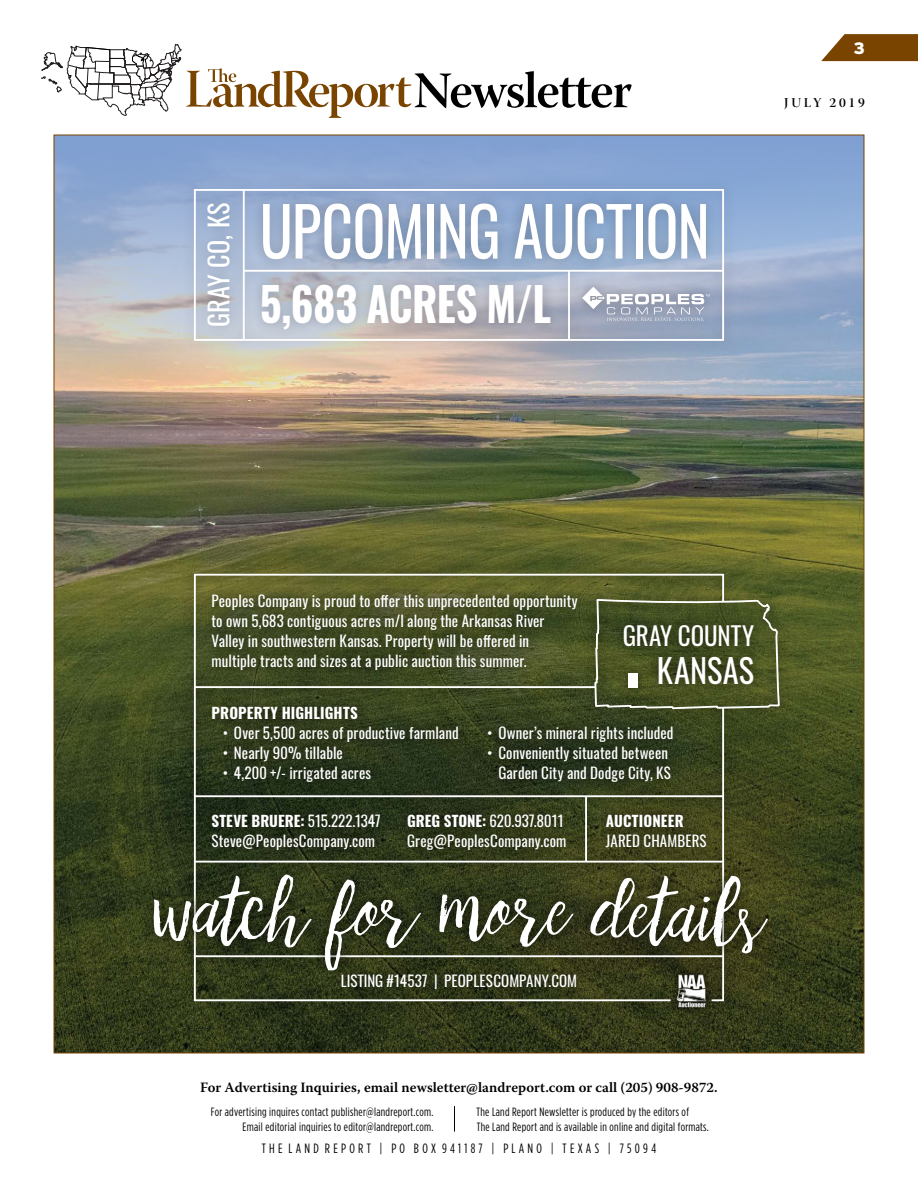
<style>
.page{position:relative;width:918px;height:1188px;background:#fff}
.page>*{position:absolute;margin:0;border:0;box-sizing:border-box;transform-origin:0 0}
.t1{font:130.5px "Anatalia script";color:#fff;scale:1.1 1}
.t2{font:67.35px "Oswald";letter-spacing:-.015em;color:#fff;scale:.91 1}
.t3{font:51px "Warnock Pro Semibold Subh";letter-spacing:-.025em;color:#000}
.t4{font:700 46.8px "Oswald";letter-spacing:-.015em;color:#fff;scale:.91 1}
.t5{font:32.55px "Oswald";letter-spacing:.005em;color:#fff}
.t6{font:26.25px "Oswald";letter-spacing:.005em;color:#fff}
.t7{font:25.05px "Oswald";color:#fff}
.t8{font:900 16.5px "Interstate";color:#fff}
.t9{font:15px/20px "Oswald";letter-spacing:.01em;color:#fff}
.t10{font:700 15px "Oswald";letter-spacing:.01em;color:#fff}
.t11{font:600 14.25px "Warnock Pro";color:#000}
.t12{font:condensed 13.5px "Gotham HTF";color:#000}
.t13{font:13.5px "Warnock Pro Semibold Disp";letter-spacing:.2em;color:#000}
.t14{font:condensed 12px/14.4px "Gotham HTF";letter-spacing:.025em;color:#000;text-align:right}
.s1{font-weight:700}
.s2{font-size:124.05px}
.s3{font-size:117.45px}
</style>
<div class="page">
<svg style="left:454px;top:1106px;width:1px;height:26px"></svg>
<svg style="left:41px;top:44px;width:371px;height:74px"></svg>
<svg style="left:821px;top:34px;width:97px;height:27px;background:#895b20"></svg>
<img style="left:56px;top:392px;width:806px;height:659px">
<svg style="left:56px;top:137px;width:806px;height:255px;background:#a4b0c7"></svg>
<div style="left:181px;top:177px;width:556px;height:177px;background:#000;opacity:.25"></div>
<div style="left:194px;top:189px;width:530px;height:152px;border:2px solid #fff"></div>
<hr style="left:243px;top:190px;width:2px;height:150px;background:#fff">
<hr style="left:244px;top:270px;width:479px;height:2px;background:#fff">
<hr style="left:568px;top:271px;width:2px;height:69px;background:#fff">
<div style="left:181px;top:561px;width:611px;height:453px;background:#000;opacity:.75"></div>
<svg style="left:193px;top:573px;width:532px;height:429px;background:#3a4322"></svg>
<hr style="left:195px;top:795px;width:528px;height:2px;background:#fff">
<hr style="left:195px;top:686px;width:401px;height:2px;background:#fff">
<hr style="left:585px;top:796px;width:2px;height:66px;background:#fff">
<hr style="left:195px;top:861px;width:528px;height:2px;background:#fff">
<svg style="left:593px;top:598px;width:188px;height:404px;background:#444c26"></svg>
<div style="left:141px;top:863px;width:638px;height:120px;background:#000;opacity:.75"></div>
<div style="left:668px;top:966px;width:46px;height:50px;background:#000;opacity:.75"></div>
<img style="left:676px;top:973px;width:31px;height:36px">
<h3 class="t3" style="left:414px;top:60px;width:220px">Newsletter</h3>
<h3 class="t6" style="left:201px;top:327px;width:126px;rotate:-90deg">GRAY CO, KS</h3>
<h2 class="t2" style="left:260px;top:185px;width:496px">UPCOMING AUCTION</h2>
<h3 class="t4" style="left:260px;top:272px;width:322px">5,683 ACRES M/L</h3>
<p class="t8" style="left:853px;top:39px;width:13px">3</p>
<p class="t13" style="left:784px;top:95px;width:82px">JULY 2019</p>
<p class="t9" style="left:211px;top:591px;width:368px">Peoples Company is proud to offer this unprecedented opportunity to own 5,683 contiguous acres m/l along the Arkansas River Valley in southwestern Kansas. Property will be offered in multiple tracts and sizes at a public auction this summer.</p>
<h3 class="t7" style="left:623px;top:619px;width:133px">GRAY COUNTY</h3>
<h3 class="t5" style="left:657px;top:648px;width:99px">KANSAS</h3>
<p class="t10" style="left:211px;top:703px;width:148px">PROPERTY HIGHLIGHTS</p>
<p class="t9" style="left:223px;top:723px;width:238px">• Over 5,500 acres of productive farmland</p>
<p class="t9" style="left:223px;top:743px;width:122px">• Nearly 90% tillable</p>
<p class="t9" style="left:223px;top:763px;width:150px">• 4,200 +/- irrigated acres</p>
<p class="t9" style="left:487px;top:723px;width:188px">• Owner’s mineral rights included</p>
<p class="t9" style="left:487px;top:743px;width:185px;text-align:right">• Conveniently situated between<br>Garden City and Dodge City, KS</p>
<p class="t10" style="left:606px;top:810px;width:79px">AUCTIONEER</p>
<p class="t9" style="left:606px;top:831px;width:102px">JARED CHAMBERS</p>
<p class="t9" style="left:211px;top:811px;width:171px"><span class="s1">STEVE BRUERE:</span> 515.222.1347<br>Steve@PeoplesCompany.com</p>
<p class="t9" style="left:407px;top:811px;width:161px"><span class="s1">GREG STONE:</span> 620.937.8011<br>Greg@PeoplesCompany.com</p>
<h1 class="t1" style="left:154px;top:841px;width:557px">watc<span class="s2">h</span> fo<span class="s3">r</span> mo<span class="s3">r</span>e detail<span class="s3">s</span></h1>
<p class="t9" style="left:341px;top:971px;width:238px">LISTING #14537 | PEOPLESCOMPANY.COM</p>
<p class="t11" style="left:200px;top:1079px;width:519px">For Advertising Inquiries, email newsletter@landreport.com or call (205) 908-9872.</p>
<p class="t14" style="left:211px;top:1105px;width:224px">For advertising inquires contact publisher@landreport.com.<br>Email editorial inquiries to editor@landreport.com.</p>
<p class="t14" style="left:477px;top:1105px;width:234px;text-align:left">The Land Report Newsletter is produced by the editors of<br>The Land Report and is available in online and digital formats.</p>
<p class="t12" style="left:262px;top:1142px;width:396px">T H E L A N D R E P O R T | P O B O X 9 4 1 1 8 7 | P L A N O | T E X A S | 7 5 0 9 4</p>
</div>
